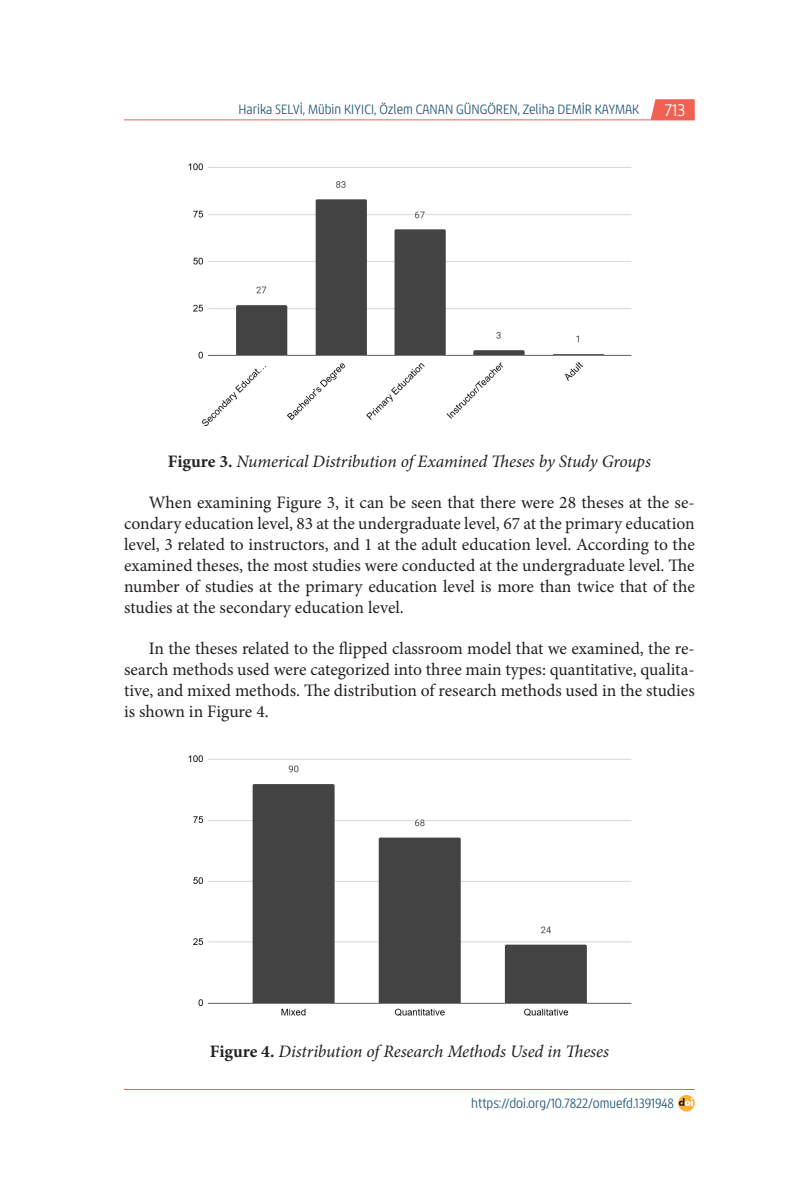
<style>
.page{position:relative;width:794px;height:1191px;background:#fff}
.page>*{position:absolute;margin:0;border:0;box-sizing:border-box;transform-origin:0 0}
.ANA_METİN{font:17.5px/21px "Minion Pro";color:#231f20;text-align:justify}
.ANA_METİN-2{font:italic 17.5px "Minion Pro";letter-spacing:-.01em;color:#231f20}
.t1{font:17.5px "Chypre Nor Boo";color:#fff}
.t2{font:14px "Chypre Con Boo";color:#285b77}
.s1{font-weight:700;font-style:normal}
</style>
<div class="page">
<svg style="left:650px;top:99px;width:44px;height:21px"></svg>
<hr style="left:124px;top:120px;width:570px;height:1px;background:#f16153">
<hr style="left:124px;top:1089px;width:570px;height:1px;background:#f16153">
<svg style="left:678px;top:1095px;width:16px;height:16px"></svg>
<svg style="left:679px;top:1098px;width:13px;height:8px"></svg>
<img style="left:188px;top:163px;width:444px;height:263px">
<img style="left:188px;top:755px;width:444px;height:261px">
<p class="t2" style="left:238px;top:101px;width:402px">Harika SELVİ, Mübin KIYICI, Özlem CANAN GÜNGÖREN, Zeliha DEMİR KAYMAK</p>
<p class="t1" style="left:664px;top:100px;width:22px">713</p>
<p class="ANA_METİN-2" style="left:168px;top:449px;width:484px"><span class="s1">Figure 3.</span> Numerical Distribution of Examined Theses by Study Groups</p>
<p class="ANA_METİN" style="left:124px;top:492px;width:572px;text-indent:25px">When examining Figure 3, it can be seen that there were 28 theses at the se&shy;condary education level, 83 at the undergraduate level, 67 at the primary education level, 3 related to instructors, and 1 at the adult education level. According to the examined theses, the most studies were conducted at the undergraduate level. The number of studies at the primary education level is more than twice that of the studies at the secondary education level.</p>
<p class="ANA_METİN" style="left:124px;top:637px;width:572px;text-indent:25px">In the theses related to the flipped classroom model that we examined, the re&shy;search methods used were categorized into three main types: quantitative, qualita&shy;tive, and mixed methods. The distribution of research methods used in the studies is shown in Figure 4.</p>
<p class="ANA_METİN-2" style="left:210px;top:1039px;width:400px"><span class="s1">Figure 4.</span> Distribution of Research Methods Used in Theses</p>
<p class="t2" style="left:471px;top:1095px;width:204px">https://doi.org/10.7822/omuefd.1391948</p>
</div>
